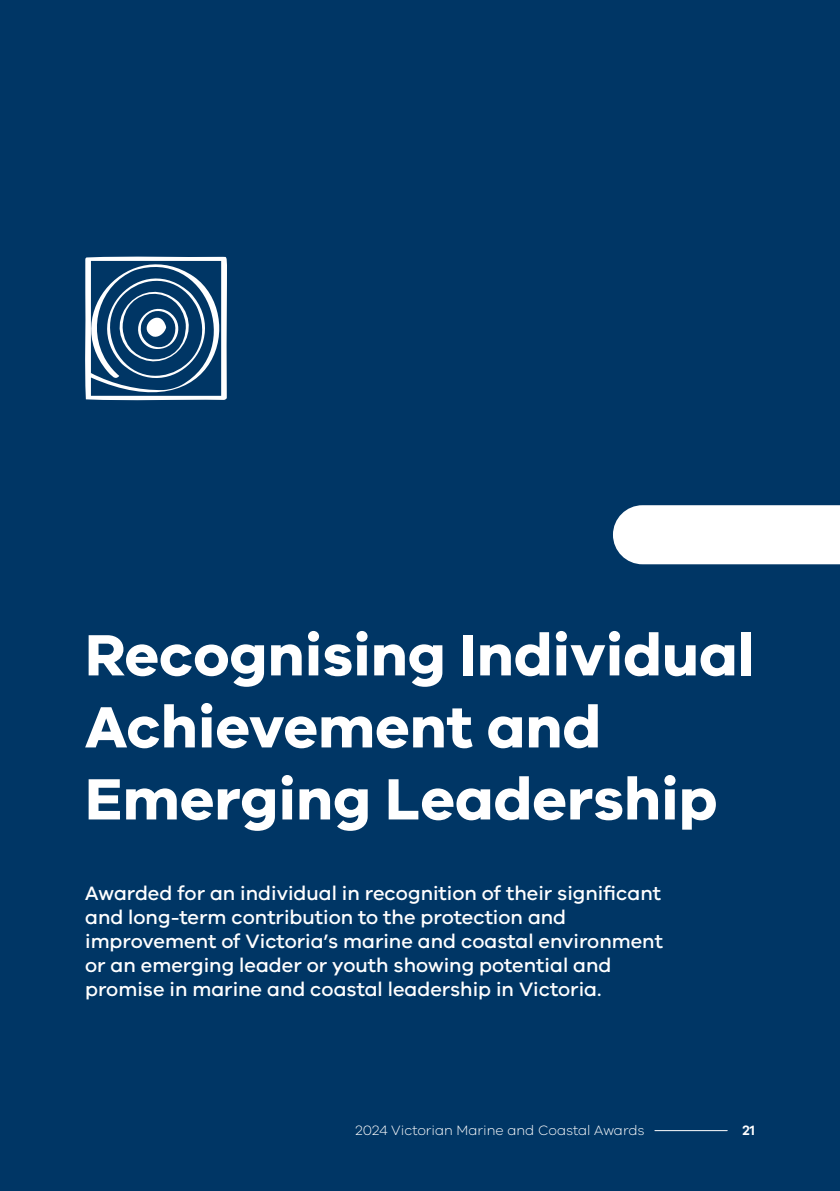
<style>
.page{position:relative;width:840px;height:1191px;background:#fff}
.page>*{position:absolute;margin:0;border:0;box-sizing:border-box;transform-origin:0 0}
.t1{font:700 60px/72px "VIC";color:#fff}
.t2{font:500 20px/24px "VIC";color:#fff}
.t3{font:300 14px "VIC";color:#fff}
.t4{font:600 14px "VIC";color:#fff}
</style>
<div class="page">
<div style="left:0;top:0;width:839px;height:1191px;background:#003665"></div>
<svg style="left:85px;top:256px;width:142px;height:145px"></svg>
<hr style="left:654px;top:1130px;width:72px;height:1px;background:#fff">
<div style="left:613px;top:505px;width:226px;height:59px;background:#fff"></div>
<h1 class="t1" style="left:85px;top:617px;width:670px">Recognising Individual<br>Achievement and<br>Emerging Leadership</h1>
<p class="t2" style="left:85px;top:881px;width:579px">Awarded for an individual in recognition of their significant and long-term contribution to the protection and improvement of Victoria’s marine and coastal environment or an emerging leader or youth showing potential and promise in marine and coastal leadership in Victoria.</p>
<p class="t3" style="left:355px;top:1122px;width:290px">2024 Victorian Marine and Coastal Awards</p>
<p class="t4" style="left:742px;top:1122px;width:14px">21</p>
</div>
